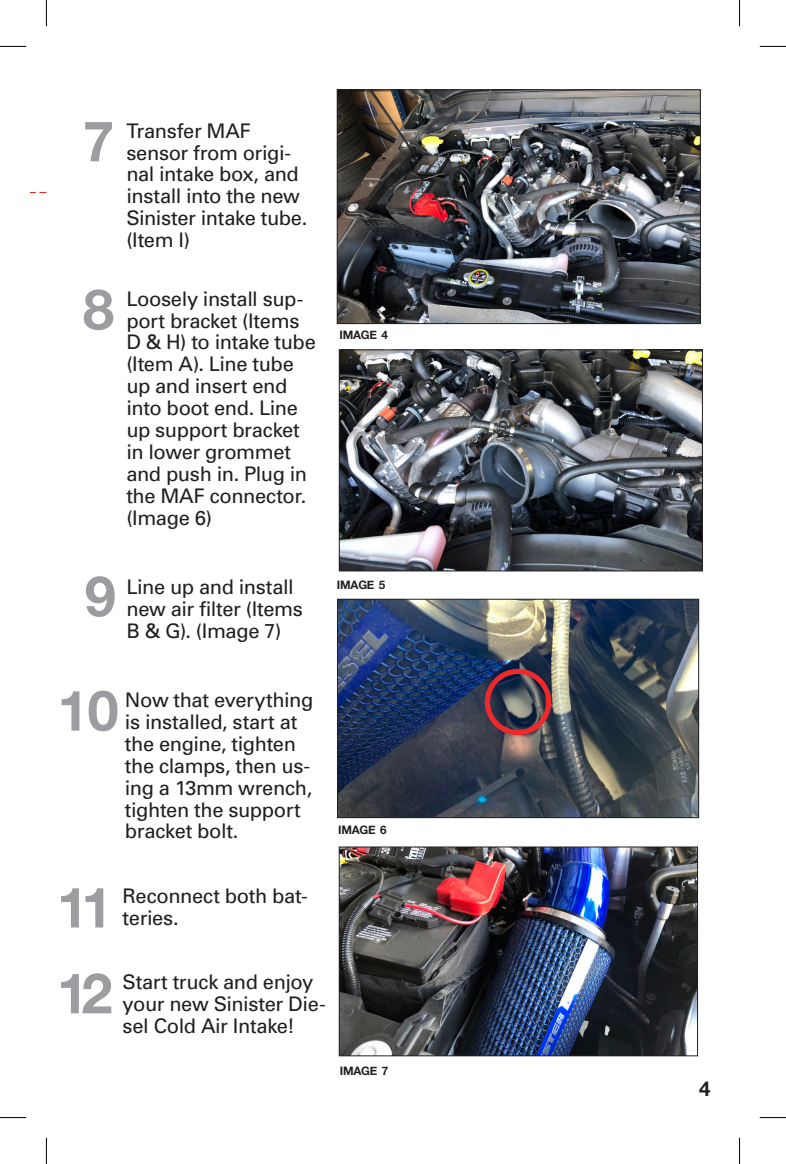
<style>
.page{position:relative;width:786px;height:1164px;background:#fff}
.page>*{position:absolute;margin:0;border:0;box-sizing:border-box;transform-origin:0 0}
.t1{font:700 56px/85.8px "Helvetica Neue";color:#9b9da0}
.t2{font:700 20.47px "Helvetica Neue";color:#231f20}
.t3{font:20.12px/21.9px "Univers";letter-spacing:-.02em;color:#231f20}
.t4{font:700 11.72px "Helvetica Neue";letter-spacing:-.02em;color:#231f20}
</style>
<div class="page">
<svg style="left:31px;top:192px;width:15px;height:1px"></svg>
<img style="left:341px;top:351px;width:360px;height:218px">
<div style="left:339px;top:349px;width:364px;height:222px;border:1px solid #231f20"></div>
<img style="left:339px;top:91px;width:360px;height:231px">
<div style="left:337px;top:89px;width:364px;height:235px;border:1px solid #231f20"></div>
<img style="left:339px;top:601px;width:358px;height:215px">
<div style="left:337px;top:599px;width:362px;height:219px;border:1px solid #231f20"></div>
<img style="left:341px;top:848px;width:355px;height:206px">
<div style="left:339px;top:846px;width:359px;height:210px;border:1px solid #231f20"></div>
<div style="left:485px;top:669px;width:66px;height:66px;border:5px solid #ee292c;border-radius:50%"></div>
<svg style="left:0;top:46px;width:26px;height:1px"></svg>
<svg style="left:760px;top:46px;width:26px;height:1px"></svg>
<svg style="left:0;top:1117px;width:26px;height:1px"></svg>
<svg style="left:760px;top:1117px;width:26px;height:1px"></svg>
<svg style="left:46px;top:0;width:1px;height:26px"></svg>
<svg style="left:46px;top:1138px;width:1px;height:26px"></svg>
<svg style="left:739px;top:0;width:1px;height:26px"></svg>
<svg style="left:739px;top:1138px;width:1px;height:26px"></svg>
<p class="t1" style="left:83px;top:100px;width:33px">7</p>
<p class="t3" style="left:126px;top:119px;width:182px">Transfer MAF sensor from origi&shy;nal intake box, and install into the new<br>Sinister intake tube. (Item I)</p>
<p class="t1" style="left:83px;top:268px;width:33px">8</p>
<p class="t3" style="left:126px;top:287px;width:191px">Loosely install sup&shy;port bracket (Items<br>D &amp; H) to intake tube (Item A). Line tube up and insert end into boot end. Line up support bracket in lower grommet and push in. Plug in the MAF connector. (Image 6)</p>
<p class="t1" style="left:85px;top:555px;width:33px">9</p>
<p class="t3" style="left:126px;top:576px;width:178px">Line up and install new air filter (Items</p>
<p class="t3" style="left:126px;top:620px;width:157px">B &amp; G). (Image 7)</p>
<h1 class="t1" style="left:57px;top:669px;width:63px">10</h1>
<p class="t3" style="left:125px;top:689px;width:190px">Now that everything is installed, start at the engine, tighten the clamps, then us&shy;ing a 13mm wrench, tighten the support bracket bolt.</p>
<p class="t4" style="left:339px;top:326px;width:50px">IMAGE 4</p>
<p class="t4" style="left:337px;top:575px;width:50px">IMAGE 5</p>
<p class="t4" style="left:338px;top:821px;width:50px">IMAGE 6</p>
<h1 class="t1" style="left:57px;top:866px;width:57px">11<br>12</h1>
<p class="t3" style="left:123px;top:885px;width:187px">Reconnect both bat&shy;teries.</p>
<p class="t3" style="left:123px;top:971px;width:205px">Start truck and enjoy your new Sinister Die&shy;sel Cold Air Intake!</p>
<p class="t4" style="left:340px;top:1062px;width:50px">IMAGE 7</p>
<p class="t2" style="left:699px;top:1072px;width:13px">4</p>
</div>
